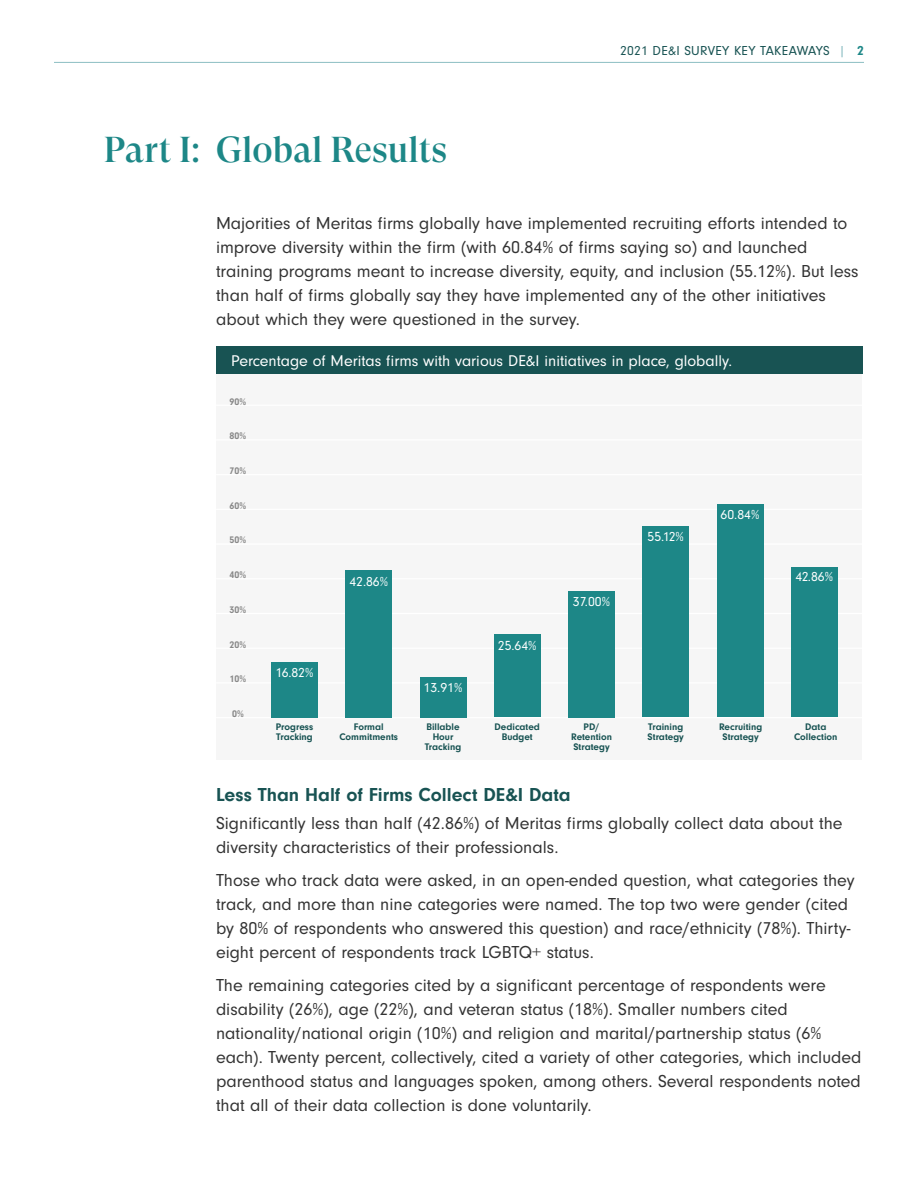
<style>
.page{position:relative;width:918px;height:1188px;background:#fff}
.page>*{position:absolute;margin:0;border:0;box-sizing:border-box;transform-origin:0 0}
.t1{font:500 36px "GT Super Display";color:#1d8787}
.t2{font:700 19.5px "Neuzeit Gro";color:#185353}
.t3{font:18px/24px "Neuzeit Gro";color:#333}
.t4{font:16.05px "Neuzeit Gro";color:#fff}
.t5{font:13.65px "Neuzeit Gro";color:#fff}
.t6{font:13.5px "Neuzeit Gro";letter-spacing:.02em;color:#185353}
.t7{font:700 9.9px/9.9px "Neuzeit Gro";color:#185353;text-align:center}
.t8{font:700 9.9px "Neuzeit Gro";color:#888}
.s1{color:#8cbec3}
.s2{font-weight:700;color:#1d8787}
</style>
<div class="page">
<hr style="left:54px;top:62px;width:810px;height:1px;background:#8cbec3">
<div style="left:216px;top:347px;width:646px;height:412px;background:#f6f6f6"></div>
<hr style="left:216px;top:405px;width:647px;height:1px;background:#fff">
<hr style="left:216px;top:439px;width:647px;height:2px;background:#fff">
<hr style="left:216px;top:474px;width:647px;height:1px;background:#fff">
<hr style="left:216px;top:509px;width:647px;height:1px;background:#fff">
<hr style="left:216px;top:543px;width:647px;height:2px;background:#fff">
<hr style="left:216px;top:578px;width:647px;height:1px;background:#fff">
<hr style="left:216px;top:613px;width:647px;height:1px;background:#fff">
<hr style="left:216px;top:648px;width:647px;height:1px;background:#fff">
<hr style="left:216px;top:682px;width:647px;height:2px;background:#fff">
<hr style="left:216px;top:717px;width:647px;height:1px;background:#fff">
<div style="left:271px;top:662px;width:47px;height:55px;background:#1d8787"></div>
<div style="left:345px;top:570px;width:47px;height:147px;background:#1d8787"></div>
<div style="left:420px;top:677px;width:46px;height:40px;background:#1d8787"></div>
<div style="left:494px;top:634px;width:47px;height:83px;background:#1d8787"></div>
<div style="left:568px;top:591px;width:47px;height:126px;background:#1d8787"></div>
<div style="left:642px;top:526px;width:47px;height:191px;background:#1d8787"></div>
<div style="left:717px;top:504px;width:46px;height:213px;background:#1d8787"></div>
<div style="left:791px;top:568px;width:47px;height:149px;background:#1d8787"></div>
<div style="left:216px;top:347px;width:647px;height:27px;background:#185353"></div>
<p class="t1" style="left:104px;top:131px;width:345px">Part I: Global Results</p>
<p class="t6" style="left:620px;top:44px;width:245px">2021 DE&amp;I SURVEY KEY TAKEAWAYS <span class="s1">|</span> <span class="s2">2</span></p>
<p class="t3" style="left:216px;top:211px;width:644px">Majorities of Meritas firms globally have implemented recruiting efforts intended to improve diversity within the firm (with 60.84% of firms saying so) and launched training programs meant to increase diversity, equity, and inclusion (55.12%). But less than half of firms globally say they have implemented any of the other initiatives about which they were questioned in the survey.</p>
<p class="t4" style="left:231px;top:352px;width:503px">Percentage of Meritas firms with various DE&amp;I initiatives in place, globally.</p>
<p class="t8" style="left:230px;top:396px;width:18px">90%</p>
<p class="t8" style="left:230px;top:431px;width:18px">80%</p>
<p class="t8" style="left:230px;top:465px;width:18px">70%</p>
<p class="t8" style="left:230px;top:500px;width:18px">60%</p>
<p class="t8" style="left:230px;top:535px;width:18px">50%</p>
<p class="t8" style="left:230px;top:569px;width:18px">40%</p>
<p class="t8" style="left:230px;top:604px;width:18px">30%</p>
<p class="t8" style="left:230px;top:639px;width:18px">20%</p>
<p class="t8" style="left:230px;top:674px;width:18px">10%</p>
<p class="t8" style="left:232px;top:708px;width:13px">0%</p>
<p class="t5" style="left:721px;top:507px;width:40px">60.84%</p>
<p class="t5" style="left:648px;top:530px;width:38px">55.12%</p>
<p class="t5" style="left:349px;top:574px;width:40px">42.86%</p>
<p class="t5" style="left:573px;top:594px;width:39px">37.00%</p>
<p class="t5" style="left:498px;top:638px;width:40px">25.64%</p>
<p class="t5" style="left:276px;top:665px;width:39px">16.82%</p>
<p class="t5" style="left:424px;top:680px;width:40px">13.91%</p>
<p class="t5" style="left:795px;top:569px;width:39px">42.86%</p>
<p class="t7" style="left:276px;top:722px;width:39px">Progress</p>
<p class="t7" style="left:276px;top:732px;width:38px">Tracking</p>
<p class="t7" style="left:571px;top:722px;width:42px">PD/<br>Retention<br>Strategy</p>
<p class="t7" style="left:354px;top:722px;width:31px">Formal</p>
<p class="t7" style="left:339px;top:732px;width:60px">Commitments</p>
<p class="t7" style="left:426px;top:722px;width:35px">Billable</p>
<p class="t7" style="left:433px;top:732px;width:22px">Hour</p>
<p class="t7" style="left:425px;top:742px;width:38px">Tracking</p>
<p class="t7" style="left:495px;top:722px;width:47px">Dedicated<br>Budget</p>
<p class="t7" style="left:794px;top:722px;width:45px">Data<br>Collection</p>
<p class="t7" style="left:648px;top:722px;width:36px">Training</p>
<p class="t7" style="left:648px;top:732px;width:38px">Strategy</p>
<p class="t7" style="left:719px;top:722px;width:45px">Recruiting</p>
<p class="t7" style="left:722px;top:732px;width:38px">Strategy</p>
<p class="t2" style="left:216px;top:784px;width:356px">Less Than Half of Firms Collect DE&amp;I Data</p>
<p class="t3" style="left:216px;top:811px;width:628px">Significantly less than half (42.86%) of Meritas firms globally collect data about the diversity characteristics of their professionals.</p>
<p class="t3" style="left:216px;top:868px;width:640px">Those who track data were asked, in an open-ended question, what categories they track, and more than nine categories were named. The top two were gender (cited by 80% of respondents who answered this question) and race/ethnicity (78%). Thirty&shy;eight percent of respondents track LGBTQ+ status.</p>
<p class="t3" style="left:216px;top:973px;width:647px">The remaining categories cited by a significant percentage of respondents were disability (26%), age (22%), and veteran status (18%). Smaller numbers cited nationality/national origin (10%) and religion and marital/partnership status (6% each). Twenty percent, collectively, cited a variety of other categories, which included parenthood status and languages spoken, among others. Several respondents noted that all of their data collection is done voluntarily.</p>
</div>
